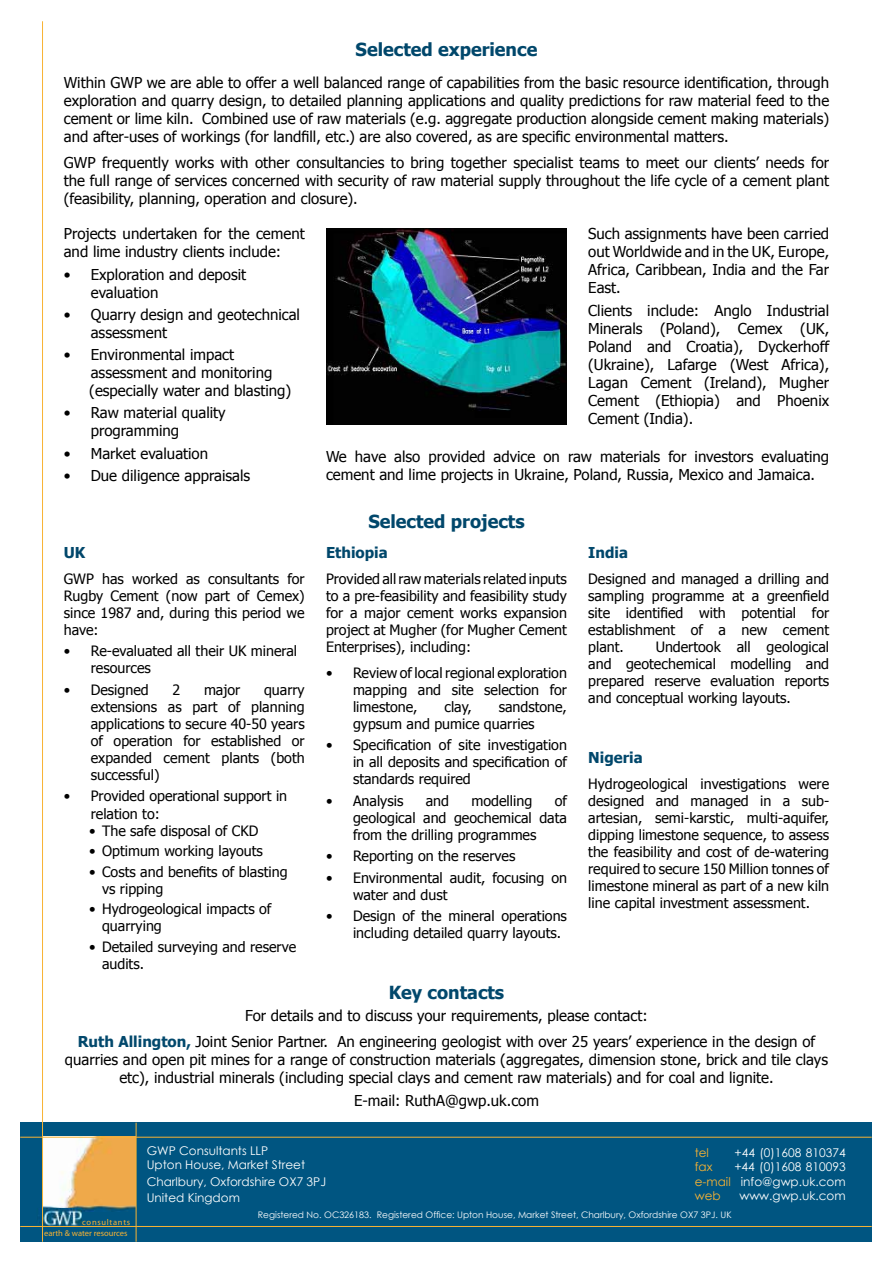
<style>
.page{position:relative;width:893px;height:1263px;background:#fff}
.page>*{position:absolute;margin:0;border:0;box-sizing:border-box;transform-origin:0 0}
.t1{font:700 18px "Tahoma";color:#00476b}
.t2{font:700 18px "Tahoma";color:#02486c}
.t3{font:15px/18px "Tahoma";color:#000}
.t4{font:700 15px "Tahoma";color:#00476b}
.t5{font:14.25px/17.1px "Tahoma";color:#000;text-align:justify}
.t6{font:12px/14.4px "Century Gothic";color:#fff}
.t7{font:12px "Century Gothic";color:#f8b334}
.t8{font:9px "Century Gothic";color:#fff}
.t9{font:8.55px "Myriad Pro";color:#f8b334}
.t10{font:8.55px "Myriad Pro";letter-spacing:.08em;color:#f8b334}
.s1{font-weight:700;color:#02486c}
.s2{color:#f8b334}
</style>
<div class="page">
<div style="left:20px;top:1123px;width:852px;height:119px;background:#005581"></div>
<img style="left:43px;top:1138px;width:93px;height:74px">
<img style="left:43px;top:1208px;width:39px;height:18px">
<hr style="left:42px;top:21px;width:1px;height:1221px;background:#f8b334">
<hr style="left:20px;top:1137px;width:852px;height:1px;background:#f8b334">
<hr style="left:20px;top:1226px;width:852px;height:1px;background:#f8b334">
<hr style="left:136px;top:1123px;width:1px;height:119px;background:#f8b334">
<img style="left:326px;top:229px;width:241px;height:196px">
<p class="t1" style="left:356px;top:37px;width:183px">Selected experience</p>
<p class="t3" style="left:64px;top:73px;width:767px;text-align:justify">Within GWP we are able to offer a well balanced range of capabilities from the basic resource identification, through exploration and quarry design, to detailed planning applications and quality predictions for raw material feed to the cement or lime kiln. Combined use of raw materials (e.g. aggregate production alongside cement making materials) and after-uses of workings (for landfill, etc.) are also covered, as are specific environmental matters.</p>
<p class="t3" style="left:64px;top:153px;width:767px;text-align:justify">GWP frequently works with other consultancies to bring together specialist teams to meet our clients’ needs for the full range of services concerned with security of raw material supply throughout the life cycle of a cement plant (feasibility, planning, operation and closure).</p>
<p class="t3" style="left:64px;top:224px;width:242px">Projects undertaken for the cement and lime industry clients include:</p>
<p class="t3" style="left:91px;top:264px;width:157px;text-indent:-27px">• Exploration and deposit evaluation</p>
<p class="t3" style="left:91px;top:305px;width:211px;text-indent:-27px">• Quarry design and geotechnical assessment</p>
<p class="t3" style="left:89px;top:345px;width:204px;text-indent:-26px">• Environmental impact assessment and monitoring (especially water and blasting)</p>
<p class="t3" style="left:91px;top:403px;width:136px;text-indent:-27px">• Raw material quality programming</p>
<p class="t3" style="left:64px;top:443px;width:146px">• Market evaluation</p>
<p class="t3" style="left:64px;top:466px;width:188px">• Due diligence appraisals</p>
<p class="t4" style="left:64px;top:542px;width:23px">UK</p>
<p class="t5" style="left:64px;top:569px;width:242px">GWP has worked as consultants for Rugby Cement (now part of Cemex) since 1987 and, during this period we have:</p>
<p class="t5" style="left:91px;top:642px;width:208px;text-indent:-27px">• Re-evaluated all their UK mineral resources</p>
<p class="t5" style="left:64px;top:680px;width:86px">• Designed</p>
<p class="t5" style="left:172px;top:680px;width:9px">2</p>
<p class="t5" style="left:204px;top:680px;width:38px">major</p>
<p class="t5" style="left:91px;top:680px;width:215px;text-indent:173px">quarry extensions as part of planning applications to secure 40-50 years of operation for established or expanded cement plants (both successful)</p>
<p class="t5" style="left:91px;top:787px;width:198px;text-indent:-27px">• Provided operational support in relation to:</p>
<p class="t5" style="left:89px;top:821px;width:171px">• The safe disposal of CKD</p>
<p class="t5" style="left:89px;top:842px;width:175px">• Optimum working layouts</p>
<p class="t5" style="left:102px;top:862px;width:187px;text-indent:-13px">• Costs and benefits of blasting vs ripping</p>
<p class="t5" style="left:102px;top:900px;width:171px;text-indent:-13px">• Hydrogeological impacts of quarrying</p>
<p class="t5" style="left:102px;top:937px;width:196px;text-indent:-13px">• Detailed surveying and reserve audits.</p>
<p class="t3" style="left:588px;top:224px;width:242px;text-align:justify">Such assignments have been carried out Worldwide and in the UK, Europe, Africa, Caribbean, India and the Far East.</p>
<p class="t3" style="left:588px;top:300px;width:242px;text-align:justify">Clients include: Anglo Industrial Minerals (Poland), Cemex (UK, Poland and Croatia), Dyckerhoff (Ukraine), Lafarge (West Africa), Lagan Cement (Ireland), Mugher Cement (Ethiopia) and Phoenix Cement (India).</p>
<p class="t3" style="left:326px;top:447px;width:505px">We have also provided advice on raw materials for investors evaluating cement and lime projects in Ukraine, Poland, Russia, Mexico and Jamaica.</p>
<p class="t1" style="left:368px;top:509px;width:158px">Selected projects</p>
<p class="t4" style="left:326px;top:542px;width:63px">Ethiopia</p>
<p class="t5" style="left:326px;top:569px;width:242px">Provided all raw materials related inputs to a pre-feasibility and feasibility study for a major cement works expansion project at Mugher (for Mugher Cement Enterprises), including:</p>
<p class="t5" style="left:353px;top:663px;width:215px;text-indent:-27px">• Review of local regional exploration mapping and site selection for limestone,</p>
<p class="t5" style="left:353px;top:697px;width:215px;text-indent:146px">sandstone, gypsum and pumice quarries</p>
<p class="t5" style="left:353px;top:736px;width:215px;text-indent:-27px">• Specification of site investigation in all deposits and specification of standards required</p>
<p class="t5" style="left:326px;top:791px;width:79px">• Analysis</p>
<p class="t5" style="left:426px;top:791px;width:25px">and</p>
<p class="t5" style="left:471px;top:791px;width:62px">modelling</p>
<p class="t5" style="left:444px;top:697px;width:29px">clay,</p>
<p class="t5" style="left:353px;top:791px;width:215px;text-indent:202px">of geological and geochemical data from the drilling programmes</p>
<p class="t5" style="left:326px;top:847px;width:191px">• Reporting on the reserves</p>
<p class="t5" style="left:353px;top:868px;width:215px;text-indent:-27px">• Environmental audit, focusing on water and dust</p>
<p class="t5" style="left:353px;top:907px;width:215px;text-indent:-27px">• Design of the mineral operations including detailed quarry layouts.</p>
<p class="t4" style="left:588px;top:542px;width:41px">India</p>
<p class="t5" style="left:588px;top:569px;width:242px">Designed and managed a drilling and sampling programme at a greenfield site identified with potential for establishment of a new cement plant.</p>
<p class="t5" style="left:588px;top:637px;width:242px;text-indent:67px">Undertook all geological and geotechemical modelling and prepared reserve evaluation reports and conceptual working layouts.</p>
<p class="t4" style="left:588px;top:747px;width:56px">Nigeria</p>
<p class="t5" style="left:588px;top:774px;width:242px">Hydrogeological investigations were designed and managed in a sub&shy;artesian, semi-karstic, multi-aquifer, dipping limestone sequence, to assess the feasibility and cost of de-watering required to secure 150 Million tonnes of limestone mineral as part of a new kiln line capital investment assessment.</p>
<p class="t2" style="left:389px;top:979px;width:117px">Key contacts</p>
<p class="t3" style="left:78px;top:1001px;width:739px;line-height:26.5px;text-align:center">For details and to discuss your requirements, please contact:<br><span class="s1">Ruth Allington,</span> Joint Senior Partner. An engineering geologist with over 25 years’ experience in the design of</p>
<p class="t3" style="left:65px;top:1050px;width:765px;text-align:center">quarries and open pit mines for a range of construction materials (aggregates, dimension stone, brick and tile clays etc), industrial minerals (including special clays and cement raw materials) and for coal and lignite.</p>
<p class="t3" style="left:354px;top:1090px;width:186px">E-mail: RuthA@gwp.uk.com</p>
<p class="t10" style="left:82px;top:1216px;width:50px">consultants</p>
<p class="t9" style="left:44px;top:1227px;width:85px">earth &amp; water resources</p>
<p class="t6" style="left:147px;top:1143px;width:160px">GWP Consultants LLP<br>Upton House, Market Street</p>
<p class="t6" style="left:147px;top:1173px;width:181px;line-height:16.5px">Charlbury, Oxfordshire OX7 3PJ<br>United Kingdom</p>
<p class="t7" style="left:695px;top:1144px;width:16px">tel</p>
<p class="t6" style="left:734px;top:1145px;width:113px">+44 (0)1608 810374</p>
<p class="t7" style="left:695px;top:1158px;width:19px">fax</p>
<p class="t6" style="left:695px;top:1159px;width:152px;text-align:justify;text-indent:40px">+44 (0)1608 810093 <span class="s2">e-mail</span> info@gwp.uk.com <span class="s2">web</span></p>
<p class="t6" style="left:739px;top:1188px;width:108px">www.gwp.uk.com</p>
<p class="t8" style="left:258px;top:1209px;width:475px">Registered No. OC326183. Registered Office: Upton House, Market Street, Charlbury, Oxfordshire OX7 3PJ. UK</p>
</div>
